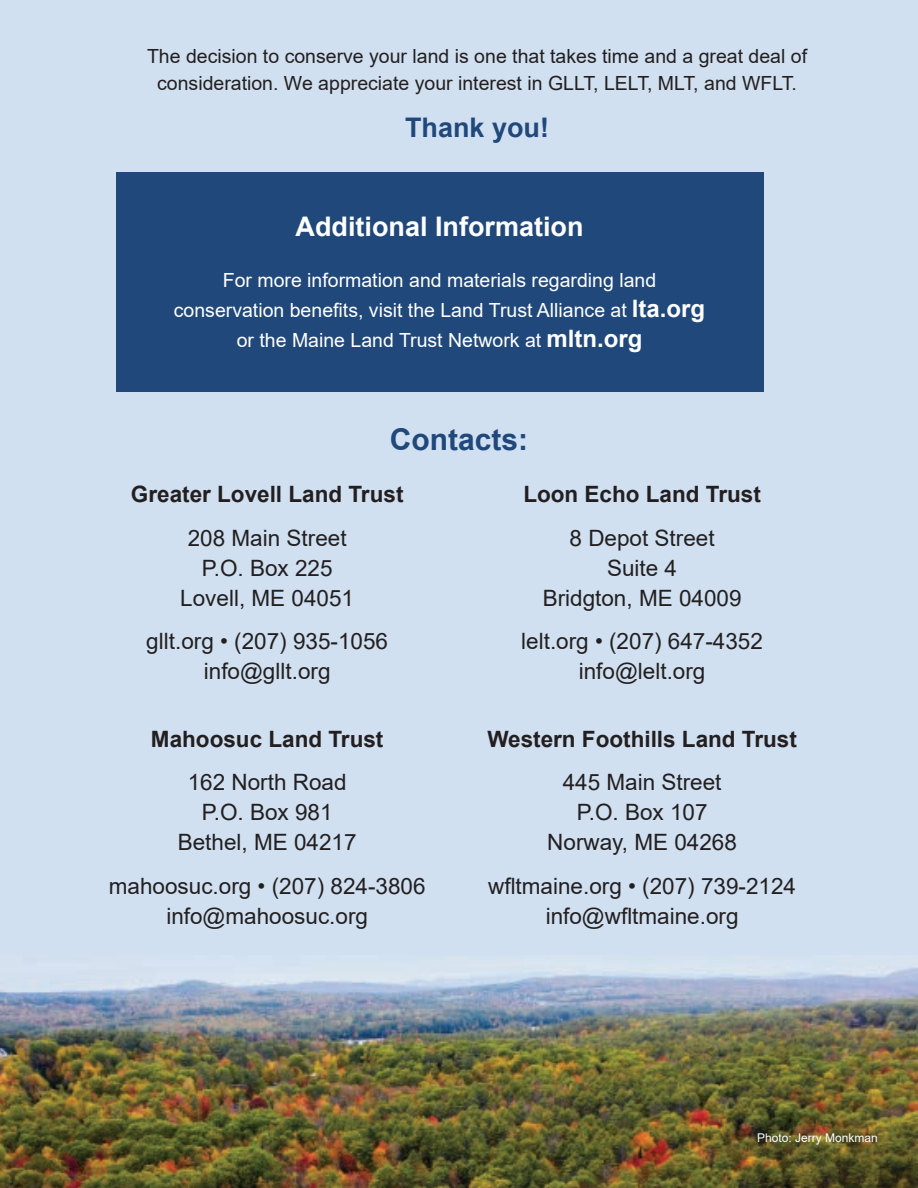
<style>
.page{position:relative;width:918px;height:1188px;background:#d0e0f0}
.page>*{position:absolute;margin:0;border:0;box-sizing:border-box;transform-origin:0 0}
.t1{font:700 30px "Arial";color:#20487b}
.t2{font:700 27px "Arial";color:#fff}
.t3{font:700 27px "Arial";color:#20487b}
.t4{font:22.5px "Arial";color:#231f20}
.t5{font:700 22.5px "Arial";color:#231f20}
.t6{font:19.5px "Arial";color:#fff}
.t7{font:19.5px/27px "Arial";color:#231f20;text-align:center}
.t8{font:12px "Arial";color:#fff}
.s1{font-weight:700;font-size:24px}
</style>
<div class="page">
<img style="left:0;top:964px;width:918px;height:224px">
<div style="left:116px;top:172px;width:648px;height:220px;background:#20487b"></div>
<p class="t7" style="left:147px;top:43px;width:662px">The decision to conserve your land is one that takes time and a great deal of consideration. We appreciate your interest in GLLT, LELT, MLT, and WFLT.</p>
<p class="t3" style="left:405px;top:109px;width:146px">Thank you!</p>
<p class="t2" style="left:296px;top:208px;width:290px">Additional Information</p>
<p class="t6" style="left:223px;top:266px;width:435px">For more information and materials regarding land</p>
<p class="t6" style="left:174px;top:296px;width:533px">conservation benefits, visit the Land Trust Alliance at <span class="s1">lta.org</span></p>
<p class="t6" style="left:237px;top:326px;width:407px">or the Maine Land Trust Network at <span class="s1">mltn.org</span></p>
<p class="t1" style="left:390px;top:418px;width:140px">Contacts:</p>
<p class="t5" style="left:523px;top:479px;width:239px">Loon Echo Land Trust</p>
<p class="t4" style="left:570px;top:522px;width:147px">8 Depot Street</p>
<p class="t4" style="left:607px;top:552px;width:72px">Suite 4</p>
<p class="t4" style="left:543px;top:582px;width:200px">Bridgton, ME 04009</p>
<p class="t4" style="left:521px;top:626px;width:243px">lelt.org • (207) 647-4352</p>
<p class="t4" style="left:579px;top:656px;width:128px">info@lelt.org</p>
<p class="t5" style="left:131px;top:479px;width:274px">Greater Lovell Land Trust</p>
<p class="t4" style="left:188px;top:522px;width:160px">208 Main Street</p>
<p class="t4" style="left:202px;top:552px;width:132px">P.O. Box 225</p>
<p class="t4" style="left:180px;top:582px;width:175px">Lovell, ME 04051</p>
<p class="t4" style="left:146px;top:626px;width:243px">gllt.org • (207) 935-1056</p>
<p class="t4" style="left:204px;top:656px;width:128px">info@gllt.org</p>
<p class="t5" style="left:151px;top:723px;width:234px">Mahoosuc Land Trust</p>
<p class="t4" style="left:188px;top:767px;width:160px">162 North Road</p>
<p class="t4" style="left:202px;top:797px;width:132px">P.O. Box 981</p>
<p class="t4" style="left:178px;top:827px;width:180px">Bethel, ME 04217</p>
<p class="t4" style="left:109px;top:870px;width:318px">mahoosuc.org • (207) 824-3806</p>
<p class="t4" style="left:166px;top:900px;width:203px">info@mahoosuc.org</p>
<p class="t5" style="left:487px;top:723px;width:311px">Western Foothills Land Trust</p>
<p class="t4" style="left:563px;top:767px;width:160px">445 Main Street</p>
<p class="t4" style="left:577px;top:797px;width:132px">P.O. Box 107</p>
<p class="t4" style="left:547px;top:827px;width:191px">Norway, ME 04268</p>
<p class="t4" style="left:488px;top:870px;width:310px">wfltmaine.org • (207) 739-2124</p>
<p class="t4" style="left:546px;top:900px;width:194px">info@wfltmaine.org</p>
<p class="t8" style="left:757px;top:1129px;width:122px">Photo: Jerry Monkman</p>
</div>
